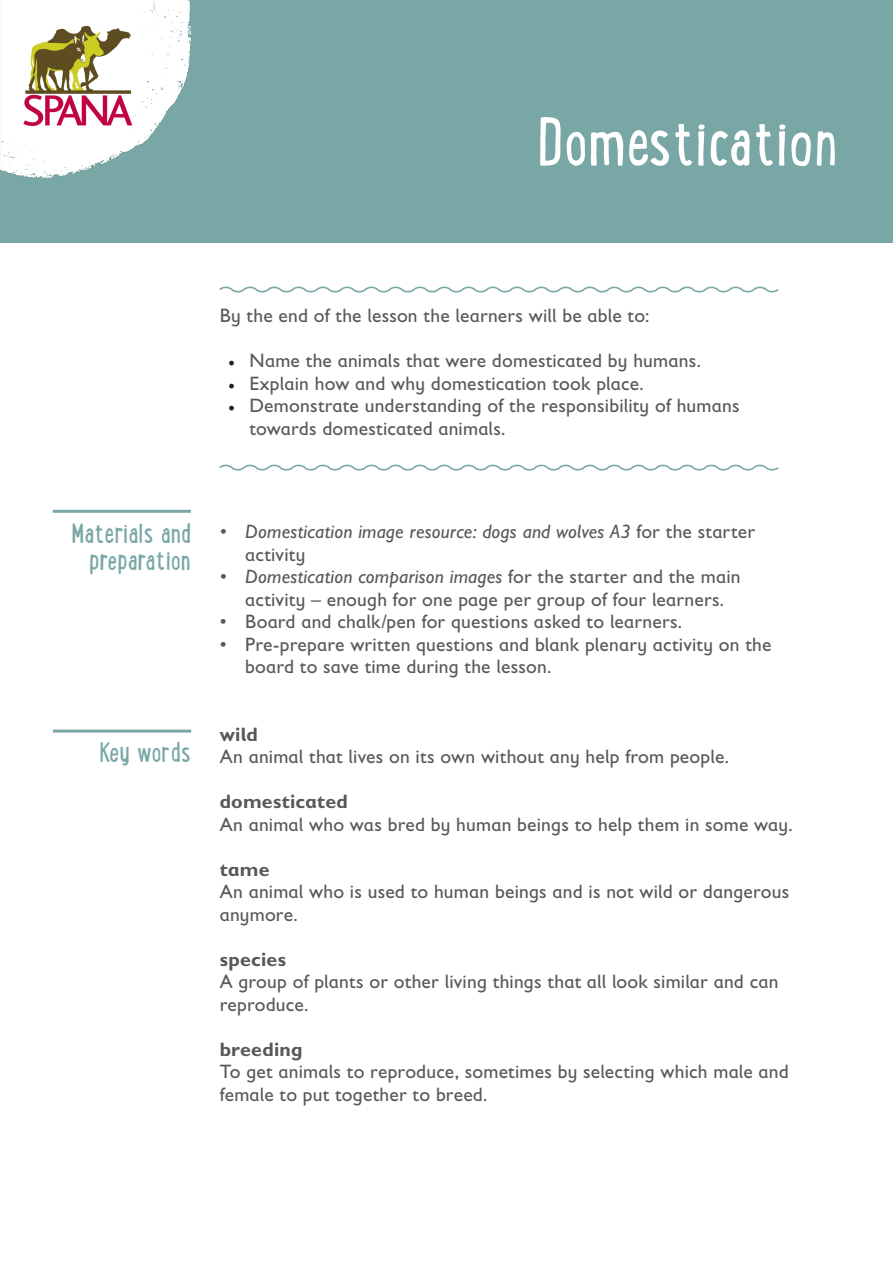
<style>
.page{position:relative;width:893px;height:1263px;background:#fff}
.page>*{position:absolute;margin:0;border:0;box-sizing:border-box;transform-origin:0 0}
.t1{font:72px "Lunch Box";color:#fff}
.t2{font:30px/27px "Lunch Box";color:#79a7a6;text-align:center}
.t3{font:19.5px/22.5px "Gill Sans Infant Std";letter-spacing:.01em;color:#57585a}
.t4{font:italic 19.5px/22.5px "Gill Sans Infant Std";letter-spacing:.01em;color:#57585a}
.t5{font:700 19.5px "Gill Sans Infant Std";letter-spacing:.01em;color:#57585a}
.s1{font-family:"Minion Pro";font-size:18px;color:#231f20}
.s2{font-style:normal}
.s3{font-style:italic}
</style>
<div class="page">
<div style="left:0;top:0;width:893px;height:242px;background:#79a7a6"></div>
<img style="left:1px;top:0;width:190px;height:178px">
<svg style="left:219px;top:286px;width:560px;height:7px"></svg>
<svg style="left:219px;top:464px;width:560px;height:7px"></svg>
<hr style="left:53px;top:510px;width:138px;height:3px;background:#79a7a6">
<hr style="left:53px;top:729px;width:138px;height:3px;background:#79a7a6">
<h1 class="t1" style="left:537px;top:92px;width:302px">Domestication</h1>
<p class="t3" style="left:220px;top:304px;width:431px">By the end of the lesson the learners will be able to:</p>
<p class="t3" style="left:228px;top:349px;width:474px"><span class="s1">•</span> Name the animals that were domesticated by humans.</p>
<p class="t3" style="left:228px;top:372px;width:417px"><span class="s1">•</span> Explain how and why domestication took place.</p>
<p class="t3" style="left:249px;top:394px;width:492px;text-indent:-21px"><span class="s1">•</span> Demonstrate understanding of the responsibility of humans towards domesticated animals.</p>
<h2 class="t2" style="left:72px;top:518px;width:121px">Materials and preparation</h2>
<h2 class="t2" style="left:99px;top:738px;width:93px">Key words</h2>
<p class="t4" style="left:245px;top:520px;width:511px;text-indent:-26px">• Domestication image resource: dogs and wolves A3 <span class="s2">for the starter activity</span></p>
<p class="t3" style="left:220px;top:565px;width:522px;text-align:center"><span class="s3">• Domestication comparison images</span> for the starter and the main activity – enough for one page per group of four learners.</p>
<p class="t3" style="left:220px;top:610px;width:464px">• Board and chalk/pen for questions asked to learners.</p>
<p class="t3" style="left:245px;top:633px;width:528px;text-indent:-26px">• Pre-prepare written questions and blank plenary activity on the board to save time during the lesson.</p>
<p class="t5" style="left:220px;top:723px;width:40px">wild</p>
<p class="t3" style="left:220px;top:745px;width:511px">An animal that lives on its own without any help from people.</p>
<p class="t5" style="left:220px;top:790px;width:130px">domesticated</p>
<p class="t3" style="left:220px;top:813px;width:574px">An animal who was bred by human beings to help them in some way.</p>
<p class="t5" style="left:220px;top:858px;width:51px">tame</p>
<p class="t3" style="left:220px;top:880px;width:571px">An animal who is used to human beings and is not wild or dangerous anymore.</p>
<p class="t5" style="left:220px;top:948px;width:68px">species</p>
<p class="t3" style="left:220px;top:970px;width:560px">A group of plants or other living things that all look similar and can reproduce.</p>
<p class="t5" style="left:220px;top:1038px;width:84px">breeding</p>
<p class="t3" style="left:220px;top:1060px;width:571px">To get animals to reproduce, sometimes by selecting which male and female to put together to breed.</p>
</div>
